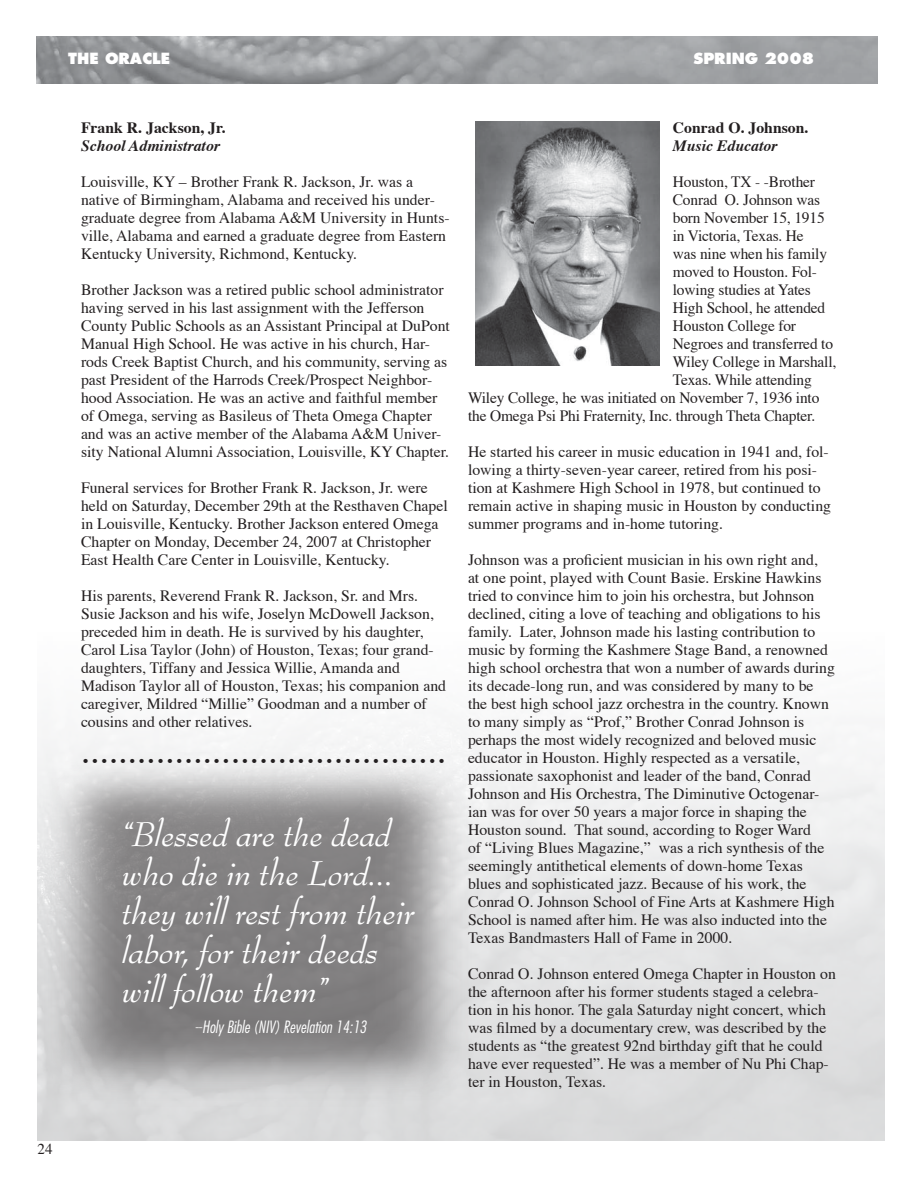
<style>
.page{position:relative;width:918px;height:1188px;background:#fff}
.page>*{position:absolute;margin:0;border:0;box-sizing:border-box;transform-origin:0 0}
.t1{font:italic 37.5px/39px "Bernhard Modern Std";color:#fff}
.t2{font:37.5px "Times";color:#231f20}
.t3{font:italic 300 condensed 16.5px "Futura";color:#fff}
.t4{font:15.75px/18px "Times";color:#231f20}
.t5{font:700 15.75px "Times";color:#231f20}
.t6{font:italic 700 15.75px "Times";color:#231f20}
.t7{font:800 15px "Futura";color:#fff}
.t8{font:15px "Times";color:#231f20}
.s1{font-style:normal;font-stretch:normal}
</style>
<div class="page">
<img style="left:37px;top:83px;width:848px;height:1057px">
<img style="left:36px;top:36px;width:842px;height:47px">
<img style="left:476px;top:122px;width:183px;height:243px">
<img style="left:37px;top:750px;width:449px;height:357px">
<p class="t7" style="left:68px;top:50px;width:50px">THE ORAC</p>
<p class="t7" style="left:152px;top:50px;width:18px">LE</p>
<p class="t7" style="left:693px;top:50px;width:52px">SPRING</p>
<p class="t7" style="left:764px;top:50px;width:51px">2008</p>
<p class="t8" style="left:38px;top:1135px;width:16px">24</p>
<p class="t5" style="left:81px;top:113px;width:146px">Frank R. Jackson, Jr.</p>
<p class="t6" style="left:81px;top:131px;width:141px">School Administrator</p>
<p class="t4" style="left:81px;top:171px;width:370px">Louisville, KY – Brother Frank R. Jackson, Jr. was a native of Birmingham, Alabama and received his under&shy;graduate degree from Alabama A&amp;M University in Hunts&shy;ville, Alabama and earned a graduate degree from Eastern Kentucky University, Richmond, Kentucky.</p>
<p class="t4" style="left:81px;top:279px;width:371px">Brother Jackson was a retired public school administrator having served in his last assignment with the Jefferson County Public Schools as an Assistant Principal at DuPont Manual High School. He was active in his church, Har&shy;rods Creek Baptist Church, and his community, serving as past President of the Harrods Creek/Prospect Neighbor&shy;hood Association. He was an active and faithful member of Omega, serving as Basileus of Theta Omega Chapter and was an active member of the Alabama A&amp;M Univer&shy;sity National Alumni Association, Louisville, KY Chapter.</p>
<p class="t4" style="left:81px;top:477px;width:368px">Funeral services for Brother Frank R. Jackson, Jr. were held on Saturday, December 29th at the Resthaven Chapel in Louisville, Kentucky. Brother Jackson entered Omega Chapter on Monday, December 24, 2007 at Christopher East Health Care Center in Louisville, Kentucky.</p>
<p class="t4" style="left:81px;top:585px;width:367px">His parents, Reverend Frank R. Jackson, Sr. and Mrs.<br>Susie Jackson and his wife, Joselyn McDowell Jackson, preceded him in death. He is survived by his daughter, Carol Lisa Taylor (John) of Houston, Texas; four grand&shy;daughters, Tiffany and Jessica Willie, Amanda and Madison Taylor all of Houston, Texas; his companion and caregiver, Mildred “Millie” Goodman and a number of cousins and other relatives.</p>
<h1 class="t2" style="left:81px;top:715px;width:367px">.......................................</h1>
<h1 class="t1" style="left:122px;top:815px;width:294px">“Blessed are the dead who die in the Lord... they will rest from their labor, for their deeds will follow them”</h1>
<p class="t3" style="left:196px;top:1017px;width:172px"><span class="s1">--</span>Holy Bible (NIV) Revelation 14:13</p>
<p class="t5" style="left:673px;top:113px;width:137px">Conrad O. Johnson.</p>
<p class="t6" style="left:673px;top:131px;width:106px">Music Educator</p>
<p class="t4" style="left:673px;top:171px;width:144px">Houston, TX - -Brother</p>
<p class="t4" style="left:673px;top:189px;width:149px">Conrad O. Johnson was</p>
<p class="t4" style="left:673px;top:207px;width:153px">born November 15, 1915</p>
<p class="t4" style="left:673px;top:225px;width:132px">in Victoria, Texas. He</p>
<p class="t4" style="left:673px;top:243px;width:156px">was nine when his family</p>
<p class="t4" style="left:673px;top:261px;width:146px">moved to Houston. Fol-</p>
<p class="t4" style="left:673px;top:279px;width:140px">lowing studies at Yates</p>
<p class="t4" style="left:673px;top:297px;width:154px">High School, he attended</p>
<p class="t4" style="left:673px;top:315px;width:125px">Houston College for</p>
<p class="t4" style="left:673px;top:333px;width:162px">Negroes and transferred to</p>
<p class="t4" style="left:673px;top:351px;width:165px">Wiley College in Marshall,</p>
<p class="t4" style="left:673px;top:369px;width:141px">Texas. While attending</p>
<p class="t4" style="left:468px;top:387px;width:353px">Wiley College, he was initiated on November 7, 1936 into</p>
<p class="t4" style="left:468px;top:405px;width:349px">the Omega Psi Phi Fraternity, Inc. through Theta Chapter.</p>
<p class="t4" style="left:468px;top:441px;width:365px">He started his career in music education in 1941 and, fol&shy;lowing a thirty-seven-year career, retired from his posi&shy;tion at Kashmere High School in 1978, but continued to remain active in shaping music in Houston by conducting summer programs and in-home tutoring.</p>
<p class="t4" style="left:468px;top:549px;width:368px">Johnson was a proficient musician in his own right and,<br>at one point, played with Count Basie. Erskine Hawkins tried to convince him to join his orchestra, but Johnson declined, citing a love of teaching and obligations to his family. Later, Johnson made his lasting contribution to music by forming the Kashmere Stage Band, a renowned high school orchestra that won a number of awards during its decade-long run, and was considered by many to be the best high school jazz orchestra in the country. Known to many simply as “Prof,” Brother Conrad Johnson is perhaps the most widely recognized and beloved music educator in Houston. Highly respected as a versatile, passionate saxophonist and leader of the band, Conrad Johnson and His Orchestra, The Diminutive Octogenar&shy;ian was for over 50 years a major force in shaping the Houston sound. That sound, according to Roger Ward<br>of “Living Blues Magazine,” was a rich synthesis of the seemingly antithetical elements of down-home Texas blues and sophisticated jazz. Because of his work, the Conrad O. Johnson School of Fine Arts at Kashmere High School is named after him. He was also inducted into the Texas Bandmasters Hall of Fame in 2000.</p>
<p class="t4" style="left:468px;top:963px;width:369px">Conrad O. Johnson entered Omega Chapter in Houston on the afternoon after his former students staged a celebra&shy;tion in his honor. The gala Saturday night concert, which was filmed by a documentary crew, was described by the students as “the greatest 92nd birthday gift that he could have ever requested”. He was a member of Nu Phi Chap&shy;ter in Houston, Texas.</p>
</div>
